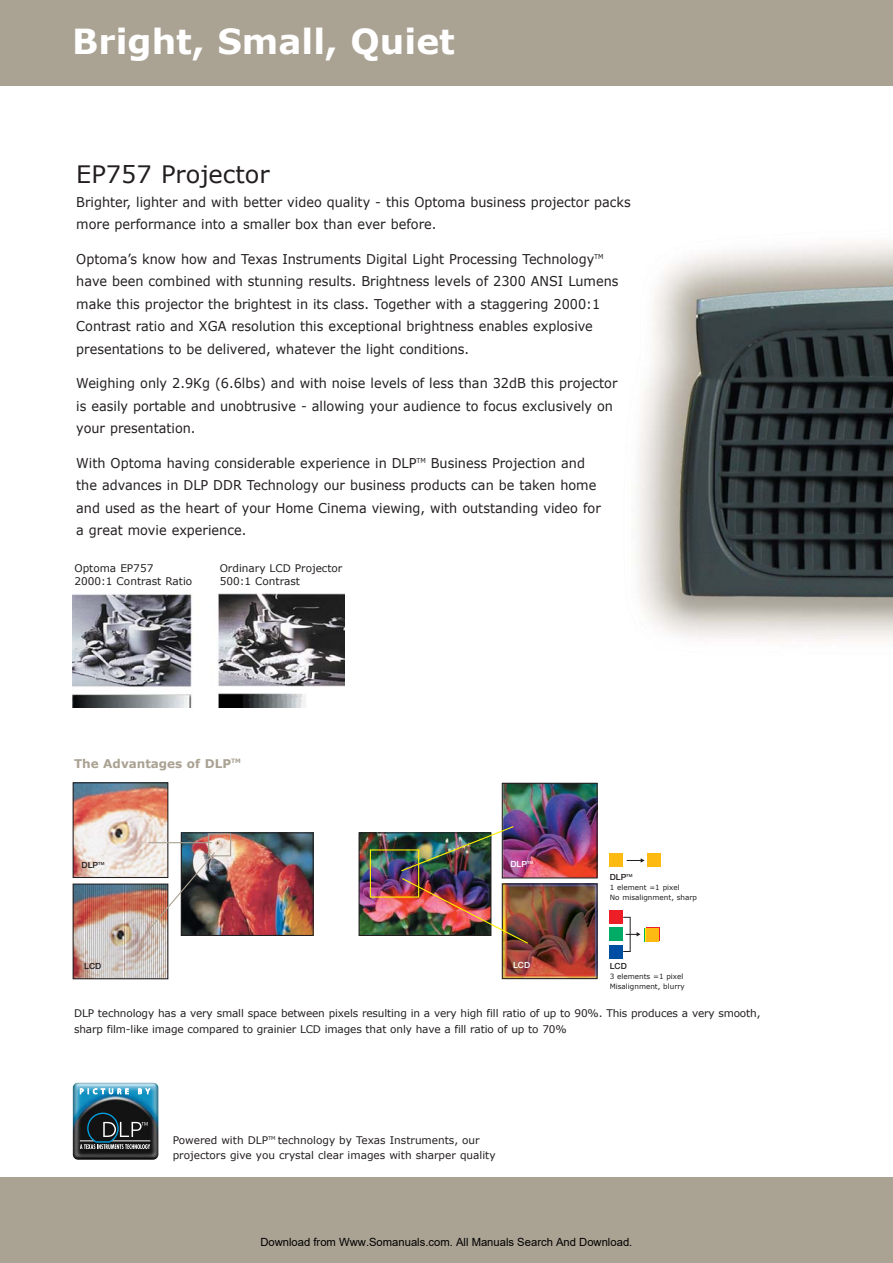
<style>
.page{position:relative;width:893px;height:1263px;background:#fff}
.page>*{position:absolute;margin:0;border:0;box-sizing:border-box;transform-origin:0 0}
.t1{font:700 34.5px "Verdana";color:#fff}
.t2{font:24px "Verdana";color:#231f20}
.t3{font:13.5px/22.5px "Verdana";color:#231f20;scale:.95 1}
.t4{font:700 12px "Verdana";color:#aaa293}
.t5{font:11.25px "Arial";color:#000}
.t6{font:10.5px/13.5px "Verdana";letter-spacing:-.015em;color:#231f20}
.t7{font:500 8.4px "Helvetica Neue";color:#231f20}
.t8{font:500 8.4px "Helvetica Neue";color:#fff}
.t9{font:7.2px/9.6px "Verdana";color:#231f20}
</style>
<div class="page">
<div style="left:0;top:0;width:892px;height:85px;background:#aaa293"></div>
<div style="left:0;top:1178px;width:892px;height:85px;background:#aaa293"></div>
<img style="left:636px;top:241px;width:256px;height:401px">
<img style="left:73px;top:1083px;width:85px;height:77px;border-radius:5px">
<svg style="left:80px;top:1088px;width:49px;height:6px"></svg>
<svg style="left:138px;top:1088px;width:12px;height:6px"></svg>
<svg style="left:80px;top:1112px;width:70px;height:37px;background:#353d40"></svg>
<div style="left:646px;top:927px;width:14px;height:14px;background:#ed1e25"></div>
<div style="left:646px;top:928px;width:13px;height:13px;background:#fdba12"></div>
<div style="left:644px;top:929px;width:14px;height:13px;background:#00ab66"></div>
<img style="left:183px;top:834px;width:129px;height:100px">
<div style="left:181px;top:832px;width:133px;height:104px;border:1px solid #231f20"></div>
<img style="left:360px;top:834px;width:40px;height:100px">
<div style="left:358px;top:832px;width:133px;height:104px;border:1px solid #231f20"></div>
<img style="left:75px;top:784px;width:91px;height:92px">
<div style="left:73px;top:782px;width:95px;height:96px;border:1px solid #231f20"></div>
<img style="left:503px;top:785px;width:92px;height:91px">
<div style="left:501px;top:783px;width:96px;height:95px;border:1px solid #231f20"></div>
<img style="left:503px;top:885px;width:92px;height:92px">
<div style="left:501px;top:883px;width:96px;height:96px;border:1px solid #231f20"></div>
<div style="left:208px;top:833px;width:23px;height:23px;border:1px solid #aaa293"></div>
<div style="left:370px;top:849px;width:49px;height:49px;border:1px solid #fff200"></div>
<hr style="left:148px;top:842px;width:64px;height:1px;background:#aaa293">
<img style="left:400px;top:825px;width:129px;height:120px">
<img style="left:75px;top:886px;width:91px;height:91px">
<div style="left:73px;top:884px;width:95px;height:95px;border:1px solid #231f20"></div>
<div style="left:609px;top:854px;width:14px;height:13px;background:#fdba12"></div>
<svg style="left:645px;top:941px;width:13px;height:1px"></svg>
<div style="left:609px;top:911px;width:14px;height:13px;background:#ed1e25"></div>
<div style="left:609px;top:928px;width:14px;height:13px;background:#00ab66"></div>
<div style="left:609px;top:945px;width:14px;height:13px;background:#004fa3"></div>
<div style="left:647px;top:854px;width:13px;height:13px;background:#fdba12"></div>
<div style="left:645px;top:928px;width:13px;height:13px;background:#fdba12"></div>
<hr style="left:630px;top:917px;width:1px;height:35px;background:#231f20">
<svg style="left:625px;top:932px;width:15px;height:4px"></svg>
<svg style="left:626px;top:858px;width:18px;height:5px"></svg>
<img style="left:144px;top:851px;width:72px;height:84px">
<img style="left:72px;top:594px;width:272px;height:114px">
<h1 class="t1" style="left:72px;top:20px;width:384px">Bright, Small, Quiet</h1>
<h2 class="t2" style="left:76px;top:159px;width:195px">EP757 Projector</h2>
<p class="t3" style="left:76px;top:190px;width:585px">Brighter, lighter and with better video quality - this Optoma business projector packs more performance into a smaller box than ever before.</p>
<p class="t3" style="left:76px;top:247px;width:572px">Optoma’s know how and Texas Instruments Digital Light Processing Technology<sup>TM </sup>have been combined with stunning results. Brightness levels of 2300 ANSI Lumens make this projector the brightest in its class. Together with a staggering 2000:1<br>Contrast ratio and XGA resolution this exceptional brightness enables explosive presentations to be delivered, whatever the light conditions.</p>
<p class="t3" style="left:76px;top:372px;width:571px">Weighing only 2.9Kg (6.6lbs) and with noise levels of less than 32dB this projector is easily portable and unobtrusive - allowing your audience to focus exclusively on your presentation.</p>
<p class="t3" style="left:76px;top:451px;width:553px">With Optoma having considerable experience in DLP<sup>TM</sup> Business Projection and the advances in DLP DDR Technology our business products can be taken home and used as the heart of your Home Cinema viewing, with outstanding video for a great movie experience.</p>
<p class="t6" style="left:74px;top:561px;width:119px">Optoma EP757<br>2000:1 Contrast Ratio</p>
<p class="t6" style="left:220px;top:561px;width:124px">Ordinary LCD Projector<br>500:1 Contrast</p>
<p class="t4" style="left:74px;top:755px;width:168px">The Advantages of DLP<sup>TM</sup></p>
<p class="t7" style="left:82px;top:862px;width:24px">DLP<sup>TM</sup></p>
<p class="t8" style="left:510px;top:861px;width:24px">DLP<sup>TM</sup></p>
<p class="t7" style="left:609px;top:874px;width:24px">DLP<sup>TM</sup></p>
<p class="t9" style="left:609px;top:882px;width:89px">1 element =1 pixel<br>No misalignment, sharp</p>
<p class="t8" style="left:513px;top:962px;width:19px">LCD</p>
<p class="t7" style="left:84px;top:963px;width:19px">LCD</p>
<p class="t7" style="left:609px;top:963px;width:19px">LCD</p>
<p class="t9" style="left:609px;top:971px;width:77px">3 elements =1 pixel<br>Misalignment, blurry</p>
<p class="t6" style="left:74px;top:1005px;width:688px;line-height:16.5px">DLP technology has a very small space between pixels resulting in a very high fill ratio of up to 90%. This produces a very smooth, sharp film-like image compared to grainier LCD images that only have a fill ratio of up to 70%</p>
<p class="t6" style="left:173px;top:1133px;width:324px;line-height:15px">Powered with DLP<sup>TM</sup> technology by Texas Instruments, our projectors give you crystal clear images with sharper quality</p>
<p class="t5" style="left:260px;top:1235px;width:373px">Download from Www.Somanuals.com. All Manuals Search And Download.</p>
</div>
